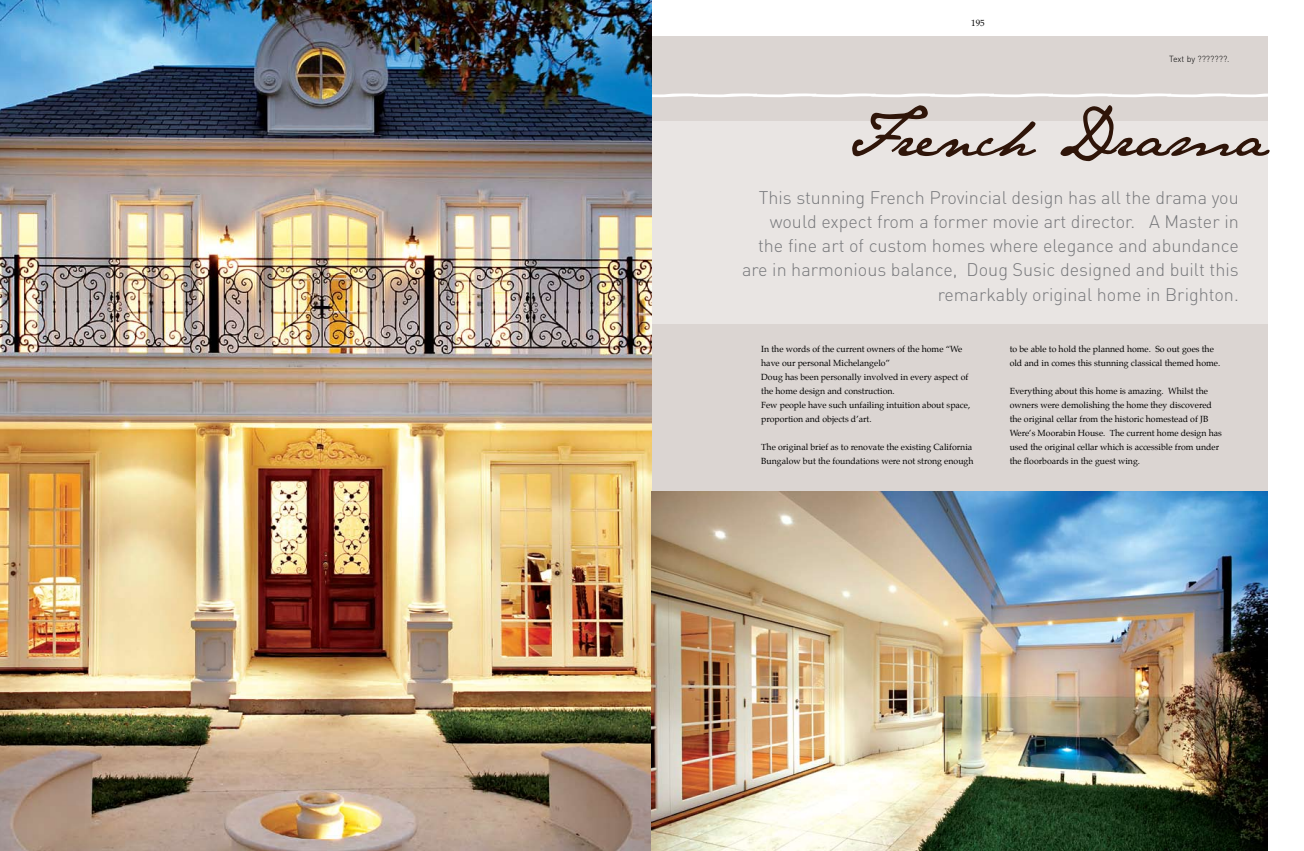
<style>
.page{position:relative;width:1304px;height:851px;background:#fff}
.page>*{position:absolute;margin:0;border:0;box-sizing:border-box;transform-origin:0 0}
.t1{font:58px "Jane Austen";color:#2f1509}
.t2{font:300 18px/24px "DIN";color:#77787b;text-align:right}
.t3{font:9px "Palatino";color:#000}
.t4{font:8.8px/14px "Palatino";color:#000}
.t5{font:300 8.8px "DIN";letter-spacing:-.01em;color:#000}
</style>
<div class="page">
<div style="left:652px;top:36px;width:616px;height:814px;background:#dbd5d2"></div>
<svg style="left:652px;top:93px;width:616px;height:4px"></svg>
<div style="left:652px;top:122px;width:652px;height:202px;background:#e9e5e3"></div>
<img style="left:0;top:0;width:652px;height:850px">
<img style="left:652px;top:491px;width:615px;height:359px">
<p class="t3" style="left:971px;top:16px;width:15px">195</p>
<p class="t5" style="left:1169px;top:54px;width:62px">Text by ???????.</p>
<h1 class="t1" style="left:848px;top:102px;width:421px">French Drama</h1>
<p class="t2" style="left:742px;top:186px;width:498px">This stunning French Provincial design has all the drama you would expect from a former movie art director. A Master in the fine art of custom homes where elegance and abundance are in harmonious balance, Doug Susic designed and built this remarkably original home in Brighton.</p>
<p class="t4" style="left:761px;top:341px;width:211px">In the words of the current owners of the home “We have our personal Michelangelo”<br>Doug has been personally involved in every aspect of the home design and construction.<br>Few people have such unfailing intuition about space, proportion and objects d’art.</p>
<p class="t4" style="left:761px;top:439px;width:214px">The original brief as to renovate the existing California<br>Bungalow but the foundations were not strong enough</p>
<p class="t4" style="left:1010px;top:341px;width:212px">to be able to hold the planned home. So out goes the old and in comes this stunning classical themed home.</p>
<p class="t4" style="left:1010px;top:383px;width:214px">Everything about this home is amazing. Whilst the owners were demolishing the home they discovered the original cellar from the historic homestead of JB Were’s Moorabin House. The current home design has used the original cellar which is accessible from under the floorboards in the guest wing.</p>
</div>
